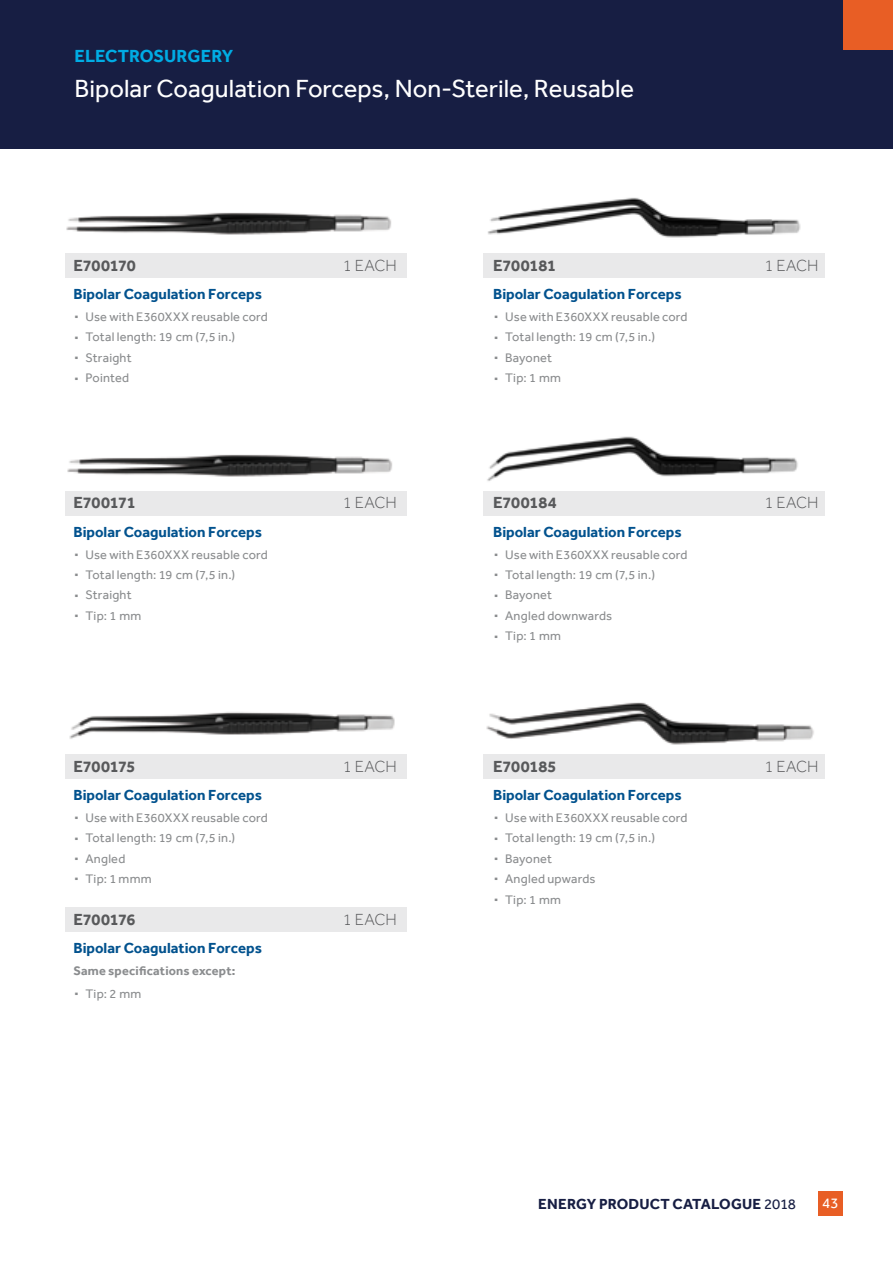
<style>
.page{position:relative;width:893px;height:1263px;background:#fff}
.page>*{position:absolute;margin:0;border:0;box-sizing:border-box;transform-origin:0 0}
.Subheadline{font:25.5px "Effra";color:#fff}
.t1{font:700 18px "Effra";letter-spacing:-.005em;color:#00ace4}
.product_code{font:700 16.5px "Effra";letter-spacing:-.01em;color:#58595b}
.product_code-2{font:300 16.5px "Effra";letter-spacing:-.005em;color:#58595b}
.Product_Name_Headlin{font:700 15px "Effra";color:#02528e}
.t2{font:700 15px "Effra";letter-spacing:.01em;color:#171e43}
.t3{font:15px "Effra";color:#fff}
.t4{font:12.75px "Effra";letter-spacing:.015em;color:#8a8c8e}
.main_body_copy{font:700 12.75px "Effra";letter-spacing:.015em;color:#8a8c8e}
.s1{font-size:25.5px}
.s2{font-weight:400}
</style>
<div class="page">
<div style="left:0;top:0;width:893px;height:149px;background:#171e43"></div>
<div style="left:843px;top:0;width:50px;height:50px;background:#e85e25"></div>
<div style="left:818px;top:1191px;width:25px;height:24px;background:#e85e25"></div>
<img style="left:66px;top:212px;width:325px;height:23px">
<img style="left:67px;top:454px;width:325px;height:23px">
<img style="left:487px;top:436px;width:311px;height:45px">
<img style="left:69px;top:712px;width:326px;height:27px">
<img style="left:486px;top:702px;width:328px;height:43px">
<img style="left:488px;top:197px;width:313px;height:41px">
<div style="left:65px;top:253px;width:341px;height:25px;background:#e9e9ea"></div>
<div style="left:65px;top:491px;width:341px;height:25px;background:#e9e9ea"></div>
<div style="left:65px;top:754px;width:341px;height:25px;background:#e9e9ea"></div>
<div style="left:65px;top:907px;width:341px;height:25px;background:#e9e9ea"></div>
<div style="left:484px;top:253px;width:341px;height:25px;background:#e9e9ea"></div>
<div style="left:484px;top:491px;width:341px;height:25px;background:#e9e9ea"></div>
<div style="left:484px;top:754px;width:341px;height:25px;background:#e9e9ea"></div>
<h2 class="t1" style="left:74px;top:45px;width:160px">ELECTROSURGERY</h2>
<p class="Subheadline" style="left:74px;top:73px;width:561px">Bipolar Coagulation Forceps, Non‑Sterile, Reusable</p>
<p class="product_code" style="left:73px;top:255px;width:64px">E700170</p>
<p class="product_code-2" style="left:343px;top:256px;width:56px">1 EACH</p>
<p class="Product_Name_Headlin" style="left:73px;top:285px;width:190px">Bipolar Coagulation Forceps</p>
<p class="t4" style="left:73px;top:309px;width:196px"><span class="s1">∙</span> Use with E360XXX reusable cord</p>
<p class="t4" style="left:73px;top:330px;width:163px"><span class="s1">∙</span> Total length: 19 cm (7,5 in.)</p>
<p class="t4" style="left:73px;top:350px;width:60px"><span class="s1">∙</span> Straight</p>
<p class="t4" style="left:73px;top:371px;width:57px"><span class="s1">∙</span> Pointed</p>
<p class="product_code" style="left:73px;top:493px;width:64px">E700171</p>
<p class="product_code-2" style="left:343px;top:493px;width:56px">1 EACH</p>
<p class="Product_Name_Headlin" style="left:73px;top:523px;width:190px">Bipolar Coagulation Forceps</p>
<p class="t4" style="left:73px;top:547px;width:196px"><span class="s1">∙</span> Use with E360XXX reusable cord</p>
<p class="t4" style="left:73px;top:567px;width:163px"><span class="s1">∙</span> Total length: 19 cm (7,5 in.)</p>
<p class="t4" style="left:73px;top:588px;width:60px"><span class="s1">∙</span> Straight</p>
<p class="t4" style="left:73px;top:608px;width:69px"><span class="s1">∙</span> Tip: 1 mm</p>
<p class="product_code" style="left:73px;top:756px;width:64px">E700175</p>
<p class="product_code-2" style="left:343px;top:757px;width:56px">1 EACH</p>
<p class="Product_Name_Headlin" style="left:73px;top:786px;width:190px">Bipolar Coagulation Forceps</p>
<p class="t4" style="left:73px;top:810px;width:196px"><span class="s1">∙</span> Use with E360XXX reusable cord</p>
<p class="t4" style="left:73px;top:831px;width:163px"><span class="s1">∙</span> Total length: 19 cm (7,5 in.)</p>
<p class="t4" style="left:73px;top:851px;width:53px"><span class="s1">∙</span> Angled</p>
<p class="t4" style="left:73px;top:871px;width:80px"><span class="s1">∙</span> Tip: 1 mmm</p>
<p class="product_code" style="left:73px;top:909px;width:64px">E700176</p>
<p class="product_code-2" style="left:343px;top:910px;width:56px">1 EACH</p>
<p class="Product_Name_Headlin" style="left:73px;top:939px;width:190px">Bipolar Coagulation Forceps</p>
<p class="main_body_copy" style="left:73px;top:963px;width:164px">Same specifications except:</p>
<p class="t4" style="left:73px;top:986px;width:69px"><span class="s1">∙</span> Tip: 2 mm</p>
<p class="product_code" style="left:493px;top:255px;width:65px">E700181</p>
<p class="product_code-2" style="left:764px;top:256px;width:56px">1 EACH</p>
<p class="Product_Name_Headlin" style="left:493px;top:285px;width:190px">Bipolar Coagulation Forceps</p>
<p class="t4" style="left:493px;top:309px;width:196px"><span class="s1">∙</span> Use with E360XXX reusable cord</p>
<p class="t4" style="left:493px;top:330px;width:163px"><span class="s1">∙</span> Total length: 19 cm (7,5 in.)</p>
<p class="t4" style="left:493px;top:350px;width:60px"><span class="s1">∙</span> Bayonet</p>
<p class="t4" style="left:493px;top:371px;width:69px"><span class="s1">∙</span> Tip: 1 mm</p>
<p class="product_code" style="left:493px;top:493px;width:65px">E700184</p>
<p class="product_code-2" style="left:764px;top:493px;width:56px">1 EACH</p>
<p class="Product_Name_Headlin" style="left:493px;top:523px;width:190px">Bipolar Coagulation Forceps</p>
<p class="t4" style="left:493px;top:547px;width:196px"><span class="s1">∙</span> Use with E360XXX reusable cord</p>
<p class="t4" style="left:493px;top:567px;width:163px"><span class="s1">∙</span> Total length: 19 cm (7,5 in.)</p>
<p class="t4" style="left:493px;top:588px;width:60px"><span class="s1">∙</span> Bayonet</p>
<p class="t4" style="left:493px;top:608px;width:121px"><span class="s1">∙</span> Angled downwards</p>
<p class="t4" style="left:493px;top:629px;width:69px"><span class="s1">∙</span> Tip: 1 mm</p>
<p class="product_code" style="left:493px;top:756px;width:65px">E700185</p>
<p class="product_code-2" style="left:764px;top:757px;width:56px">1 EACH</p>
<p class="Product_Name_Headlin" style="left:493px;top:786px;width:190px">Bipolar Coagulation Forceps</p>
<p class="t4" style="left:493px;top:810px;width:196px"><span class="s1">∙</span> Use with E360XXX reusable cord</p>
<p class="t4" style="left:493px;top:831px;width:163px"><span class="s1">∙</span> Total length: 19 cm (7,5 in.)</p>
<p class="t4" style="left:493px;top:851px;width:60px"><span class="s1">∙</span> Bayonet</p>
<p class="t4" style="left:493px;top:871px;width:104px"><span class="s1">∙</span> Angled upwards</p>
<p class="t4" style="left:493px;top:892px;width:69px"><span class="s1">∙</span> Tip: 1 mm</p>
<p class="t2" style="left:538px;top:1195px;width:259px">ENERGY PRODUCT CATALOGUE <span class="s2">2018</span></p>
<p class="t3" style="left:822px;top:1194px;width:18px">43</p>
</div>
